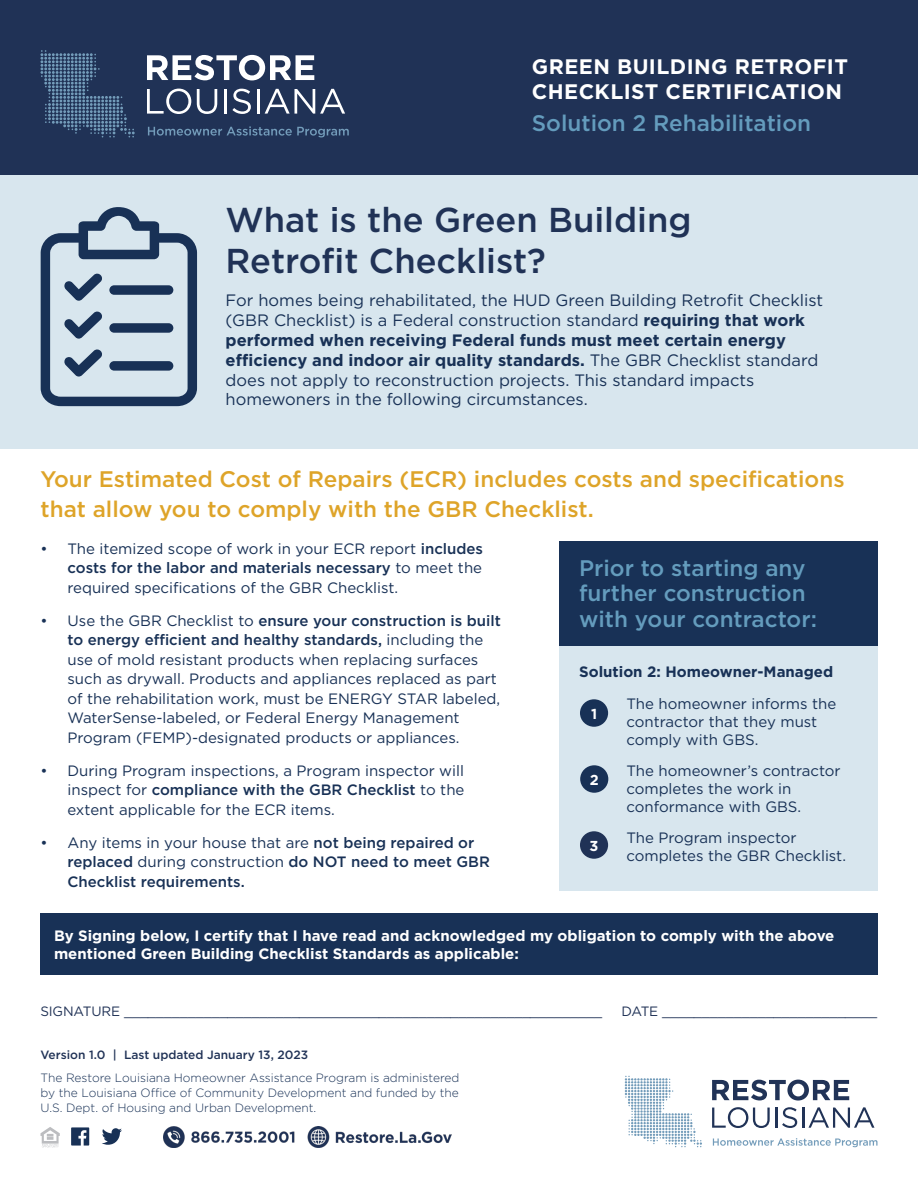
<style>
.page{position:relative;width:918px;height:1188px;background:#fff}
.page>*{position:absolute;margin:0;border:0;box-sizing:border-box;transform-origin:0 0}
.t1{font:500 34.5px/41.4px "Gotham";color:#203256}
.t2{font:500 22.5px/30px "Gotham";color:#dea429}
.t3{font:500 22.5px/25.5px "Gotham";color:#649cbd}
.t4{font:700 21px/25.2px "Gotham";letter-spacing:.02em;color:#fff}
.t5{font:16.5px/19.8px "Gotham";color:#183156}
.text{font:15px/19.5px "Gotham";color:#183156}
.t6{font:700 15px/18px "Gotham";color:#fff}
.t7{font:500 15px/19.5px "Gotham";color:#183156}
.t8{font:700 15px "Gotham";color:#183156}
.t9{font:700 14.4px "Gotham";color:#fff}
.t10{font:13.5px "Gotham";letter-spacing:-.01em;color:#203256}
.t11{font:300 12px/15px "Gotham";color:#183156;text-align:justify}
.version{font:500 12px "Gotham";color:#203256}
.s1{font-weight:700}
.s2{font-weight:500}
.s3{font-weight:400}
</style>
<div class="page">
<div style="left:559px;top:542px;width:319px;height:104px;background:#183156"></div>
<div style="left:0;top:175px;width:918px;height:274px;background:#d8e6ee"></div>
<div style="left:0;top:0;width:918px;height:175px;background:#203256"></div>
<svg style="left:40px;top:1127px;width:20px;height:21px"></svg>
<svg style="left:71px;top:1127px;width:18px;height:19px"></svg>
<svg style="left:102px;top:1128px;width:20px;height:17px"></svg>
<img style="left:163px;top:1126px;width:288px;height:22px">
<svg style="left:712px;top:1080px;width:137px;height:21px"></svg>
<svg style="left:712px;top:1107px;width:58px;height:21px"></svg>
<hr style="left:775px;top:1108px;width:3px;height:20px;background:#213357">
<svg style="left:782px;top:1107px;width:15px;height:21px"></svg>
<hr style="left:802px;top:1108px;width:2px;height:20px;background:#213357">
<svg style="left:809px;top:1107px;width:65px;height:21px"></svg>
<svg style="left:713px;top:1138px;width:164px;height:9px"></svg>
<svg style="left:625px;top:1076px;width:77px;height:71px"></svg>
<svg style="left:147px;top:55px;width:167px;height:25px"></svg>
<svg style="left:147px;top:89px;width:44px;height:25px"></svg>
<svg style="left:197px;top:89px;width:20px;height:25px"></svg>
<hr style="left:224px;top:89px;width:3px;height:25px;background:#fff">
<svg style="left:232px;top:89px;width:19px;height:25px"></svg>
<hr style="left:257px;top:89px;width:3px;height:25px;background:#fff">
<svg style="left:265px;top:89px;width:80px;height:25px"></svg>
<svg style="left:148px;top:126px;width:201px;height:11px"></svg>
<svg style="left:40px;top:50px;width:95px;height:87px"></svg>
<div style="left:40px;top:914px;width:838px;height:61px;background:#183156"></div>
<div style="left:559px;top:646px;width:319px;height:245px;background:#d8e6ee"></div>
<div style="left:580px;top:699px;width:28px;height:28px;background:#183156;border-radius:50%"></div>
<div style="left:580px;top:765px;width:28px;height:28px;background:#183156;border-radius:50%"></div>
<div style="left:580px;top:831px;width:28px;height:28px;background:#203256;border-radius:50%"></div>
<svg style="left:41px;top:207px;width:156px;height:199px"></svg>
<div style="left:109px;top:361px;width:64px;height:10px;background:#183156;border-radius:5px"></div>
<p class="t4" style="left:532px;top:54px;width:318px">GREEN BUILDING RETROFIT<br>CHECKLIST CERTIFICATION</p>
<p class="t3" style="left:532px;top:110px;width:281px">Solution 2 Rehabilitation</p>
<p class="t1" style="left:226px;top:198px;width:468px">What is the Green Building<br>Retrofit Checklist?</p>
<p class="t5" style="left:226px;top:290px;width:599px">For homes being rehabilitated, the HUD Green Building Retrofit Checklist (GBR Checklist) is a Federal construction standard <span class="s1">requiring that work performed when receiving Federal funds must meet certain energy efficiency and indoor air quality standards.</span> The GBR Checklist standard does not apply to reconstruction projects. This standard impacts homewoners in the following circumstances.</p>
<p class="t2" style="left:40px;top:464px;width:806px">Your Estimated Cost of Repairs (ECR) includes costs and specifications that allow you to comply with the GBR Checklist.</p>
<p class="text" style="left:68px;top:538px;width:417px;text-align:justify;text-indent:-27px">• The itemized scope of work in your ECR report <span class="s2">includes costs for the labor and materials necessary</span> to meet the required specifications of the GBR Checklist.</p>
<p class="text" style="left:68px;top:610px;width:435px;text-indent:-27px">• Use the GBR Checklist to <span class="s2">ensure your construction is built to energy efficient and healthy standards,</span> including the use of mold resistant products when replacing surfaces such as drywall. Products and appliances replaced as part of the rehabilitation work, must be ENERGY STAR labeled, WaterSense-labeled, or Federal Energy Management Program (FEMP)-designated products or appliances.</p>
<p class="text" style="left:68px;top:760px;width:399px;text-align:justify;text-indent:-27px">• During Program inspections, a Program inspector will inspect for <span class="s2">compliance with the GBR Checklist</span> to the extent applicable for the ECR items.</p>
<p class="t7" style="left:68px;top:832px;width:424px;text-indent:-27px"><span class="s3">• Any items in your house that are</span> not being repaired or replaced <span class="s3">during construction</span> do NOT need to meet GBR<br>Checklist requirements.</p>
<p class="t3" style="left:579px;top:555px;width:239px">Prior to starting any further construction with your contractor:</p>
<p class="t8" style="left:579px;top:662px;width:256px">Solution 2: Homeowner-Managed</p>
<p class="text" style="left:626px;top:695px;width:211px;line-height:18px">The homeowner informs the contractor that they must comply with GBS.</p>
<p class="text" style="left:626px;top:761px;width:216px;line-height:18px">The homeowner’s contractor completes the work in conformance with GBS.</p>
<p class="text" style="left:626px;top:828px;width:221px;line-height:18px">The Program inspector completes the GBR Checklist.</p>
<p class="t9" style="left:591px;top:704px;width:8px">1</p>
<p class="t9" style="left:590px;top:770px;width:10px">2</p>
<p class="t9" style="left:590px;top:836px;width:10px">3</p>
<p class="t6" style="left:54px;top:927px;width:782px">By Signing below, I certify that I have read and acknowledged my obligation to comply with the above mentioned Green Building Checklist Standards as applicable:</p>
<p class="t10" style="left:40px;top:1003px;width:563px">SIGNATURE ____________________________________________________________</p>
<p class="t10" style="left:622px;top:1003px;width:257px">DATE ___________________________</p>
<p class="version" style="left:40px;top:1047px;width:269px">Version 1.0 | Last updated January 13, 2023</p>
<p class="t11" style="left:40px;top:1069px;width:420px">The Restore Louisiana Homeowner Assistance Program is administered by the Louisiana Office of Community Development and funded by the U.S. Dept. of Housing and Urban Development.</p>
</div>
